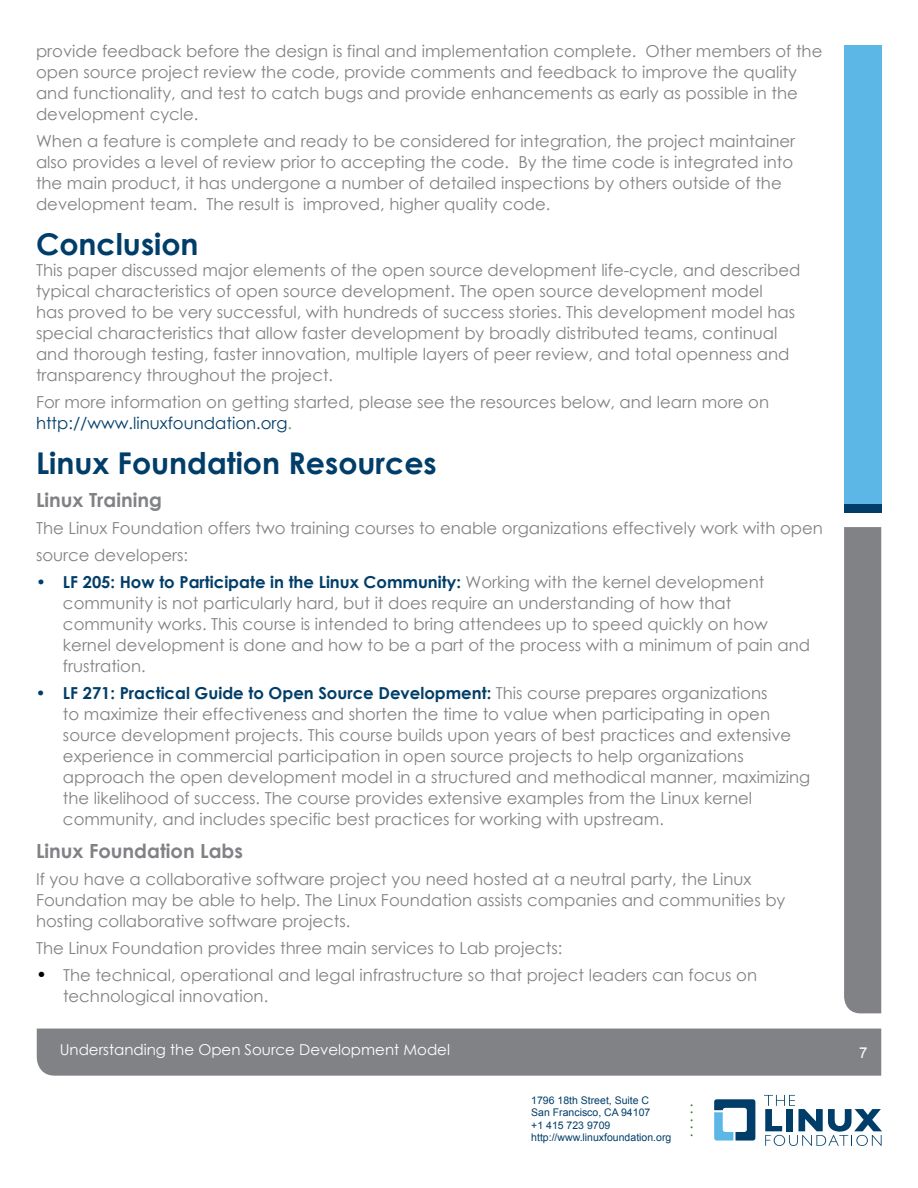
<style>
.page{position:relative;width:918px;height:1188px;background:#fff}
.page>*{position:absolute;margin:0;border:0;box-sizing:border-box;transform-origin:0 0}
.t1{font:700 30px "Century Gothic";color:#003e69}
.t2{font:700 19.5px "Century Gothic";color:#818285}
.t3{font:16.5px/21px "Century Gothic";color:#818285}
.t4{font:15px "Century Gothic";color:#fff}
.t5{font:15px "Century Gothic";color:#277f3e}
.t6{font:15px "Arial";color:#fff}
.t7{font:10.5px/12.6px "Arial";color:#003e69}
.s1{color:#003e69}
.s2{color:#55a152}
.s3{font-weight:700;color:#003e69}
.s4{font-size:18px;color:#000}
</style>
<div class="page">
<div style="left:37px;top:1029px;width:844px;height:47px;background:#818285"></div>
<svg style="left:714px;top:1099px;width:41px;height:42px"></svg>
<svg style="left:764px;top:1095px;width:118px;height:51px"></svg>
<div style="left:844px;top:45px;width:37px;height:459px;background:#5cb7e7"></div>
<div style="left:844px;top:504px;width:37px;height:9px;background:#003e69"></div>
<div style="left:844px;top:527px;width:37px;height:486px;background:#818285"></div>
<p class="t3" style="left:36px;top:41px;width:788px">provide feedback before the design is final and implementation complete. Other members of the open source project review the code, provide comments and feedback to improve the quality and functionality, and test to catch bugs and provide enhancements as early as possible in the development cycle.</p>
<p class="t3" style="left:36px;top:131px;width:761px">When a feature is complete and ready to be considered for integration, the project maintainer also provides a level of review prior to accepting the code. By the time code is integrated into the main product, it has undergone a number of detailed inspections by others outside of the development team. The result is improved, higher quality code.</p>
<h1 class="t1" style="left:36px;top:226px;width:164px">Conclusion</h1>
<p class="t3" style="left:36px;top:260px;width:766px">This paper discussed major elements of the open source development life-cycle, and described typical characteristics of open source development. The open source development model<br>has proved to be very successful, with hundreds of success stories. This development model has special characteristics that allow faster development by broadly distributed teams, continual and thorough testing, faster innovation, multiple layers of peer review, and total openness and transparency throughout the project.</p>
<p class="t3" style="left:36px;top:392px;width:735px">For more information on getting started, please see the resources below, and learn more on <span class="s1">http://www.linuxfoundation.org</span><span class="s2">.</span></p>
<h1 class="t1" style="left:36px;top:445px;width:402px">Linux Foundation Resources</h1>
<p class="t2" style="left:36px;top:488px;width:127px">Linux Training</p>
<p class="t3" style="left:36px;top:515px;width:788px;line-height:27px">The Linux Foundation offers two training courses to enable organizations effectively work with open source developers:</p>
<p class="t3" style="left:63px;top:572px;width:749px;text-indent:-27px"><span class="s3">• LF 205: How to Participate in the Linux Community:</span> Working with the kernel development community is not particularly hard, but it does require an understanding of how that community works. This course is intended to bring attendees up to speed quickly on how kernel development is done and how to be a part of the process with a minimum of pain and frustration.</p>
<p class="t3" style="left:63px;top:683px;width:749px;text-indent:-27px"><span class="s3">• LF 271: Practical Guide to Open Source Development:</span> This course prepares organizations<br>to maximize their effectiveness and shorten the time to value when participating in open source development projects. This course builds upon years of best practices and extensive experience in commercial participation in open source projects to help organizations approach the open development model in a structured and methodical manner, maximizing the likelihood of success. The course provides extensive examples from the Linux kernel community, and includes specific best practices for working with upstream.</p>
<p class="t2" style="left:36px;top:839px;width:209px">Linux Foundation Labs</p>
<p class="t3" style="left:36px;top:869px;width:751px">If you have a collaborative software project you need hosted at a neutral party, the Linux<br>Foundation may be able to help. The Linux Foundation assists companies and communities by hosting collaborative software projects.</p>
<p class="t3" style="left:36px;top:938px;width:528px">The Linux Foundation provides three main services to Lab projects:</p>
<p class="t3" style="left:63px;top:965px;width:696px;text-indent:-27px"><span class="s4">•</span> The technical, operational and legal infrastructure so that project leaders can focus on technological innovation.</p>
<p class="t4" style="left:60px;top:1040px;width:392px">Understanding the Open Source Development Model</p>
<p class="t6" style="left:859px;top:1043px;width:10px">7</p>
<p class="t7" style="left:531px;top:1094px;width:142px">1796 18th Street, Suite C<br>San Francisco, CA 94107<br>+1 415 723 9709 http://www.linuxfoundation.org</p>
<p class="t5" style="left:689px;top:1091px;width:6px">.</p>
<p class="t5" style="left:689px;top:1099px;width:6px">.</p>
<p class="t5" style="left:689px;top:1106px;width:6px">.</p>
<p class="t5" style="left:689px;top:1114px;width:6px">.</p>
<p class="t5" style="left:689px;top:1121px;width:6px">.</p>
</div>
